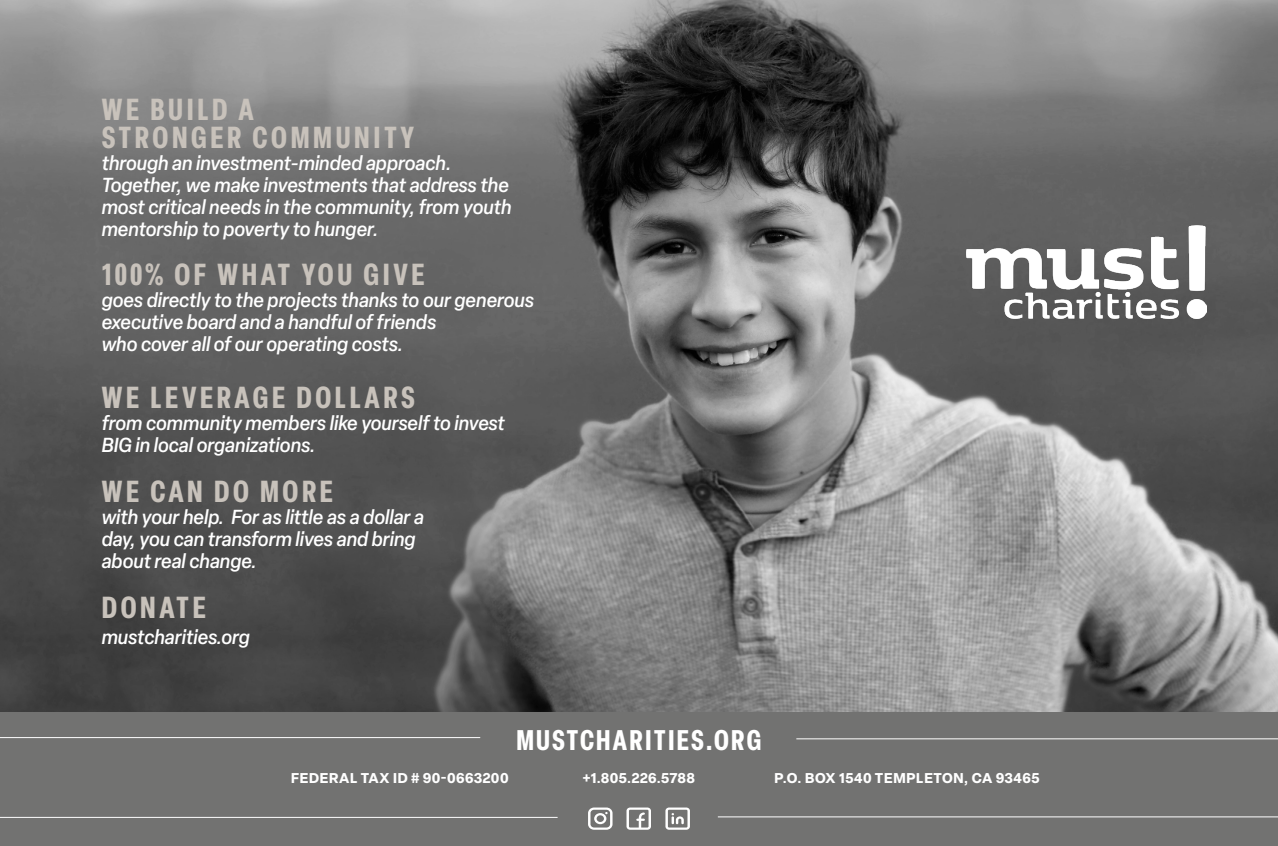
<style>
.page{position:relative;width:1278px;height:846px;background:#fff}
.page>*{position:absolute;margin:0;border:0;box-sizing:border-box;transform-origin:0 0}
.t1{font:700 condensed 30px/28px "Elza";letter-spacing:.12em;color:#c8c2bb}
.t2{font:700 condensed 28px "Elza";letter-spacing:.08em;color:#fff}
.t3{font:italic 500 20px/22px "Elza";color:#fff}
.t4{font:700 14px "Elza";letter-spacing:.03em;color:#fff}
</style>
<div class="page">
<img style="left:0;top:0;width:1278px;height:712px">
<div style="left:0;top:712px;width:1278px;height:134px;background:#727271"></div>
<hr style="left:0;top:737px;width:480px;height:1px;background:#fff">
<hr style="left:796px;top:739px;width:482px;height:1px;background:#fff">
<svg style="left:588px;top:808px;width:25px;height:22px"></svg>
<svg style="left:627px;top:808px;width:24px;height:22px"></svg>
<svg style="left:665px;top:808px;width:25px;height:22px"></svg>
<hr style="left:718px;top:817px;width:560px;height:1px;background:#fff">
<hr style="left:0;top:817px;width:558px;height:1px;background:#fff">
<img style="left:967px;top:226px;width:240px;height:93px">
<h1 class="t1" style="left:102px;top:95px;width:314px">WE BUILD A<br>STRONGER COMMUNITY</h1>
<p class="t3" style="left:102px;top:152px;width:411px">through an investment-minded approach.<br>Together, we make investments that address the most critical needs in the community, from youth mentorship to poverty to hunger.</p>
<h1 class="t1" style="left:102px;top:260px;width:325px">100% OF WHAT YOU GIVE</h1>
<p class="t3" style="left:102px;top:289px;width:434px">goes directly to the projects thanks to our generous executive board and a handful of friends<br>who cover all of our operating costs.</p>
<h1 class="t1" style="left:102px;top:382px;width:314px">WE LEVERAGE DOLLARS</h1>
<p class="t3" style="left:102px;top:412px;width:405px">from community members like yourself to invest<br>BIG in local organizations.</p>
<h1 class="t1" style="left:102px;top:476px;width:233px">WE CAN DO MORE</h1>
<p class="t3" style="left:102px;top:506px;width:324px">with your help. For as little as a dollar a day, you can transform lives and bring about real change.</p>
<h1 class="t1" style="left:102px;top:592px;width:106px">DONATE</h1>
<p class="t3" style="left:102px;top:626px;width:150px">mustcharities.org</p>
<h2 class="t2" style="left:516px;top:721px;width:246px">MUSTCHARITIES.ORG</h2>
<p class="t4" style="left:291px;top:768px;width:219px">FEDERAL TAX ID # 90-0663200</p>
<p class="t4" style="left:583px;top:768px;width:114px">+1.805.226.5788</p>
<p class="t4" style="left:775px;top:768px;width:267px">P.O. BOX 1540 TEMPLETON, CA 93465</p>
</div>
